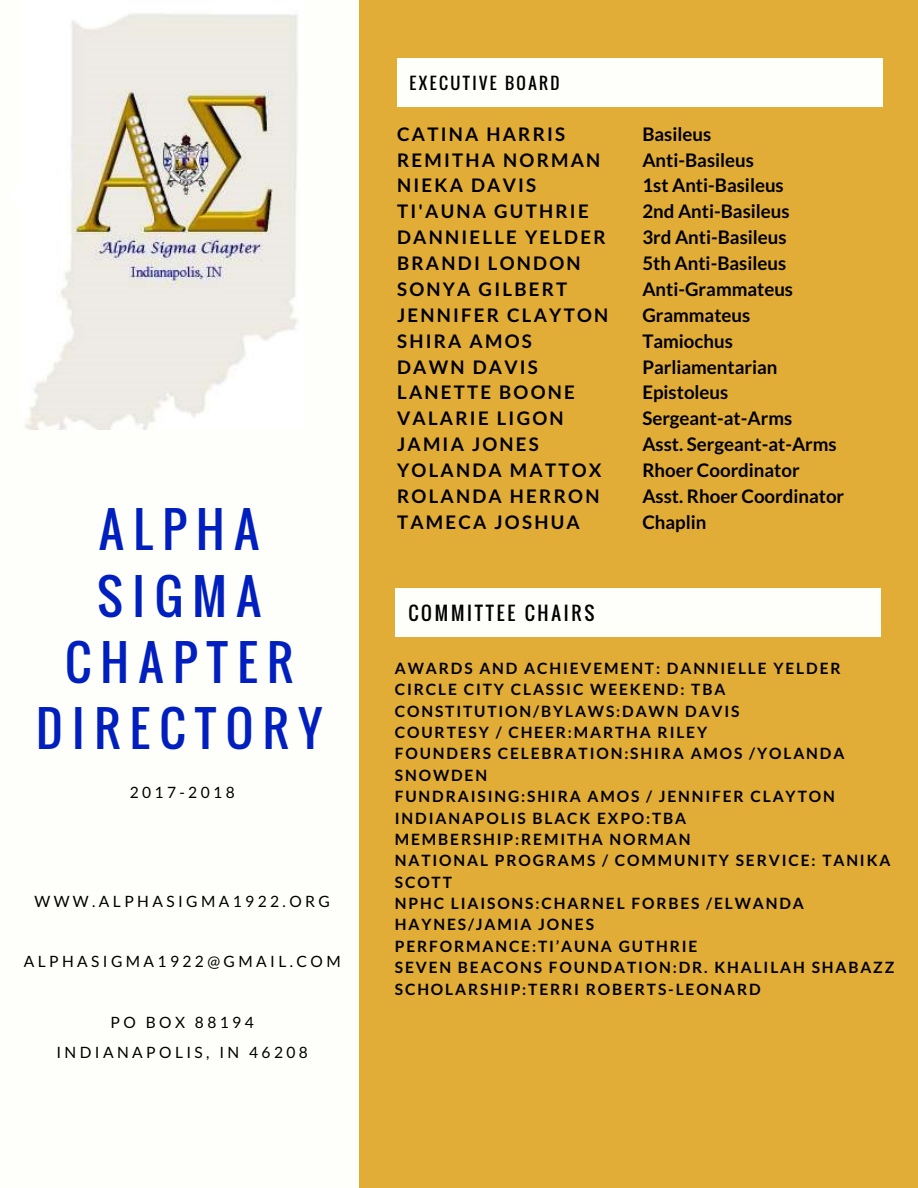
<style>
.page{position:relative;width:918px;height:1188px;background:#e1ad37}
.page>*{position:absolute;margin:0;border:0;box-sizing:border-box;transform-origin:0 0}
.t1{font:48px/66.3px "Oswald";letter-spacing:.2em;color:#001fbe;text-align:center}
.t2{font:700 18.75px/25.8px "Lato";color:#000}
.t3{font:700 18.75px/25.8px "Lato";letter-spacing:.12em;color:#000}
.t4{font:18.75px "Oswald";letter-spacing:.15em;color:#000}
.t5{font:16.35px "Oswald";letter-spacing:.15em;color:#000}
.t6{font:700 15.6px/21.3px "Lato";letter-spacing:.12em;color:#000}
.t7{font:15.6px/30.3px "Lato";letter-spacing:.22em;color:#000;text-align:center}
</style>
<div class="page">
<div style="left:395px;top:588px;width:486px;height:49px;background:#fefefa"></div>
<div style="left:397px;top:58px;width:486px;height:49px;background:#fefefa"></div>
<div style="left:0;top:0;width:359px;height:1188px;background:#fefefa"></div>
<img style="left:25px;top:14px;width:273px;height:416px">
<svg style="left:25px;top:186px;width:8px;height:23px"></svg>
<div style="left:11px;top:187px;width:20px;height:21px;background:#fff;border-radius:50%"></div>
<h1 class="t1" style="left:36px;top:495px;width:288px">ALPHA<br>SIGMA<br>CHAPTER<br>DIRECTORY</h1>
<p class="t7" style="left:130px;top:776px;width:106px">2017-2018</p>
<p class="t7" style="left:34px;top:885px;width:297px">WWW.ALPHASIGMA1922.ORG</p>
<p class="t7" style="left:24px;top:946px;width:318px">ALPHASIGMA1922@GMAIL.COM</p>
<p class="t7" style="left:56px;top:1007px;width:253px">PO BOX 88194<br>INDIANAPOLIS, IN 46208</p>
<p class="t5" style="left:410px;top:70px;width:152px">EXECUTIVE BOARD</p>
<p class="t3" style="left:397px;top:120px;width:213px">CATINA HARRIS<br>REMITHA NORMAN<br>NIEKA DAVIS<br>TI'AUNA GUTHRIE<br>DANNIELLE YELDER<br>BRANDI LONDON<br>SONYA GILBERT<br>JENNIFER CLAYTON<br>SHIRA AMOS<br>DAWN DAVIS<br>LANETTE BOONE<br>VALARIE LIGON<br>JAMIA JONES<br>YOLANDA MATTOX<br>ROLANDA HERRON<br>TAMECA JOSHUA</p>
<p class="t4" style="left:408px;top:599px;width:188px">COMMITTEE CHAIRS</p>
<p class="t2" style="left:642px;top:120px;width:203px">Basileus<br>Anti-Basileus<br>1st Anti-Basileus<br>2nd Anti-Basileus<br>3rd Anti-Basileus<br>5th Anti-Basileus<br>Anti-Grammateus<br>Grammateus<br>Tamiochus<br>Parliamentarian<br>Epistoleus<br>Sergeant-at-Arms<br>Asst. Sergeant-at-Arms<br>Rhoer Coordinator<br>Asst. Rhoer Coordinator<br>Chaplin</p>
<p class="t6" style="left:395px;top:657px;width:501px">AWARDS AND ACHIEVEMENT: DANNIELLE YELDER<br>CIRCLE CITY CLASSIC WEEKEND: TBA<br>CONSTITUTION/BYLAWS:DAWN DAVIS<br>COURTESY / CHEER:MARTHA RILEY<br>FOUNDERS CELEBRATION:SHIRA AMOS /YOLANDA<br>SNOWDEN<br>FUNDRAISING:SHIRA AMOS / JENNIFER CLAYTON<br>INDIANAPOLIS BLACK EXPO:TBA<br>MEMBERSHIP:REMITHA NORMAN<br>NATIONAL PROGRAMS / COMMUNITY SERVICE: TANIKA<br>SCOTT<br>NPHC LIAISONS:CHARNEL FORBES /ELWANDA<br>HAYNES/JAMIA JONES<br>PERFORMANCE:TI’AUNA GUTHRIE<br>SEVEN BEACONS FOUNDATION:DR. KHALILAH SHABAZZ<br>SCHOLARSHIP:TERRI ROBERTS-LEONARD</p>
</div>
